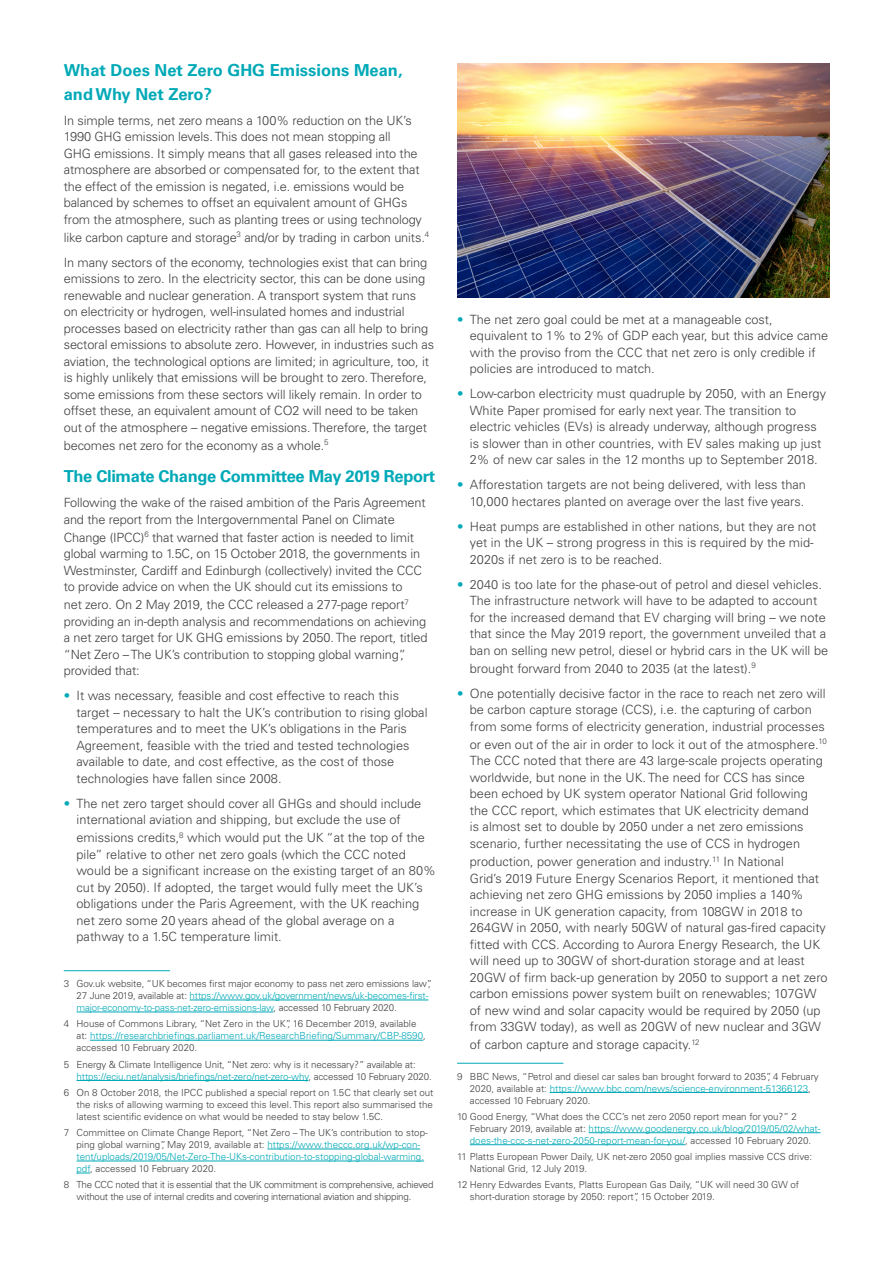
<style>
.page{position:relative;width:893px;height:1263px;background:#fff}
.page>*{position:absolute;margin:0;border:0;box-sizing:border-box;transform-origin:0 0}
.t1{font:700 16.5px/24px "Univers LTCYR 65";color:#00a9b7}
.t2{font:700 16.5px "Univers LTCYR 65";letter-spacing:-.02em;color:#00a9b7}
.t3{font:300 12.75px/16.5px "Univers LTCYR 45";color:#414042}
.t4{font:300 9.75px/12px "Univers LTCYR 45";color:#414042}
.t5{font:300 9.75px/12px "Univers LTCYR 45";letter-spacing:-.025em;color:#414042}
.s1{color:#00a9b7}
</style>
<div class="page">
<hr style="left:64px;top:970px;width:106px;height:1px;background:#00a9b7">
<hr style="left:190px;top:1000px;width:238px;height:1px;background:#00a9b7">
<hr style="left:77px;top:1012px;width:196px;height:1px;background:#00a9b7">
<hr style="left:90px;top:1040px;width:333px;height:1px;background:#00a9b7">
<hr style="left:77px;top:1080px;width:231px;height:1px;background:#00a9b7">
<hr style="left:267px;top:1149px;width:153px;height:1px;background:#00a9b7">
<hr style="left:77px;top:1161px;width:347px;height:1px;background:#00a9b7">
<svg style="left:77px;top:1173px;width:13px;height:1px"></svg>
<hr style="left:457px;top:1063px;width:106px;height:1px;background:#00a9b7">
<hr style="left:550px;top:1092px;width:258px;height:1px;background:#00a9b7">
<hr style="left:589px;top:1132px;width:232px;height:1px;background:#00a9b7">
<hr style="left:470px;top:1144px;width:215px;height:1px;background:#00a9b7">
<img style="left:457px;top:64px;width:372px;height:234px">
<p class="t1" style="left:64px;top:57px;width:340px">What Does Net Zero GHG Emissions Mean, and Why Net Zero?</p>
<p class="t3" style="left:64px;top:112px;width:360px">In simple terms, net zero means a 100% reduction on the UK’s 1990 GHG emission levels. This does not mean stopping all<br>GHG emissions. It simply means that all gases released into the atmosphere are absorbed or compensated for, to the extent that the effect of the emission is negated, i.e. emissions would be balanced by schemes to offset an equivalent amount of GHGs from the atmosphere, such as planting trees or using technology</p>
<p class="t3" style="left:64px;top:224px;width:367px;line-height:25px">like carbon capture and storage<sup>3</sup> and/or by trading in carbon units.<sup>4<br></sup>In many sectors of the economy, technologies exist that can bring</p>
<p class="t3" style="left:64px;top:270px;width:372px">emissions to zero. In the electricity sector, this can be done using renewable and nuclear generation. A transport system that runs<br>on electricity or hydrogen, well-insulated homes and industrial processes based on electricity rather than gas can all help to bring sectoral emissions to absolute zero. However, in industries such as aviation, the technological options are limited; in agriculture, too, it is highly unlikely that emissions will be brought to zero. Therefore, some emissions from these sectors will likely remain. In order to offset these, an equivalent amount of CO2 will need to be taken out of the atmosphere – negative emissions. Therefore, the target</p>
<p class="t3" style="left:64px;top:437px;width:266px">becomes net zero for the economy as a whole.<sup>5</sup></p>
<p class="t2" style="left:64px;top:465px;width:373px">The Climate Change Committee May 2019 Report</p>
<p class="t3" style="left:64px;top:494px;width:363px">Following the wake of the raised ambition of the Paris Agreement and the report from the Intergovernmental Panel on Climate</p>
<p class="t3" style="left:64px;top:529px;width:360px">Change (IPCC)<sup>6</sup> that warned that faster action is needed to limit global warming to 1.5C, on 15 October 2018, the governments in Westminster, Cardiff and Edinburgh (collectively) invited the CCC to provide advice on when the UK should cut its emissions to</p>
<p class="t3" style="left:64px;top:596px;width:365px">net zero. On 2 May 2019, the CCC released a 277-page report<sup>7 </sup>providing an in-depth analysis and recommendations on achieving a net zero target for UK GHG emissions by 2050. The report, titled “Net Zero – The UK’s contribution to stopping global warning”, provided that:</p>
<p class="t3" style="left:77px;top:687px;width:352px;text-indent:-13px"><span class="s1">•</span> It was necessary, feasible and cost effective to reach this target – necessary to halt the UK’s contribution to rising global temperatures and to meet the UK’s obligations in the Paris Agreement, feasible with the tried and tested technologies available to date, and cost effective, as the cost of those technologies have fallen since 2008.</p>
<p class="t3" style="left:77px;top:795px;width:346px;text-indent:-13px"><span class="s1">•</span> The net zero target should cover all GHGs and should include international aviation and shipping, but exclude the use of</p>
<p class="t3" style="left:77px;top:829px;width:361px">emissions credits,<sup>8</sup> which would put the UK “at the top of the pile” relative to other net zero goals (which the CCC noted would be a significant increase on the existing target of an 80% cut by 2050). If adopted, the target would fully meet the UK’s obligations under the Paris Agreement, with the UK reaching net zero some 20 years ahead of the global average on a pathway to a 1.5C temperature limit.</p>
<p class="t4" style="left:77px;top:977px;width:357px;text-indent:-13px">3 Gov.uk website, “UK becomes first major economy to pass net zero emissions law”,<br>27 June 2019, available at: <span class="s1">https://www.gov.uk/government/news/uk-becomes-first&shy;major-economy-to-pass-net-zero-emissions-law</span>, accessed 10 February 2020.</p>
<p class="t4" style="left:77px;top:1017px;width:351px;text-indent:-13px">4 House of Commons Library, “Net Zero in the UK”, 16 December 2019, available at: <span class="s1">https://researchbriefings.parliament.uk/ResearchBriefing/Summary/CBP-8590</span>, accessed 10 February 2020.</p>
<p class="t4" style="left:77px;top:1058px;width:357px;text-indent:-13px">5 Energy &amp; Climate Intelligence Unit, “Net zero: why is it necessary?” available at: <span class="s1">https://eciu.net/analysis/briefings/net-zero/net-zero-why</span>, accessed 10 February 2020.</p>
<p class="t4" style="left:77px;top:1086px;width:359px;text-align:justify;text-indent:-13px">6 On 8 October 2018, the IPCC published a special report on 1.5C that clearly set out the risks of allowing warming to exceed this level. This report also summarised the latest scientific evidence on what would be needed to stay below 1.5C.</p>
<p class="t4" style="left:77px;top:1126px;width:353px;text-indent:-13px">7 Committee on Climate Change Report, “Net Zero – The UK’s contribution to stop&shy;ping global warning”, May 2019, available at: <span class="s1">https://www.theccc.org.uk/wp-con&shy;tent/uploads/2019/05/Net-Zero-The-UKs-contribution-to-stopping-global-warming. pdf</span>, accessed 10 February 2020.</p>
<p class="t5" style="left:77px;top:1178px;width:359px;text-indent:-13px">8 The CCC noted that it is essential that the UK commitment is comprehensive, achieved without the use of internal credits and covering international aviation and shipping.</p>
<p class="t3" style="left:470px;top:311px;width:360px;text-indent:-13px"><span class="s1">•</span> The net zero goal could be met at a manageable cost, equivalent to 1% to 2% of GDP each year, but this advice came with the proviso from the CCC that net zero is only credible if policies are introduced to match.</p>
<p class="t3" style="left:470px;top:385px;width:358px;text-indent:-13px"><span class="s1">•</span> Low-carbon electricity must quadruple by 2050, with an Energy White Paper promised for early next year. The transition to electric vehicles (EVs) is already underway, although progress is slower than in other countries, with EV sales making up just 2% of new car sales in the 12 months up to September 2018.</p>
<p class="t3" style="left:457px;top:476px;width:350px;text-align:right"><span class="s1">•</span> Afforestation targets are not being delivered, with less than<br>10,000 hectares planted on average over the last five years.</p>
<p class="t3" style="left:470px;top:518px;width:348px;text-indent:-13px"><span class="s1">•</span> Heat pumps are established in other nations, but they are not yet in the UK – strong progress in this is required by the mid-<br>2020s if net zero is to be reached.</p>
<p class="t3" style="left:470px;top:576px;width:360px;text-indent:-13px"><span class="s1">•</span> 2040 is too late for the phase-out of petrol and diesel vehicles.<br>The infrastructure network will have to be adapted to account for the increased demand that EV charging will bring – we note that since the May 2019 report, the government unveiled that a ban on selling new petrol, diesel or hybrid cars in the UK will be</p>
<p class="t3" style="left:470px;top:660px;width:287px">brought forward from 2040 to 2035 (at the latest).<sup>9</sup></p>
<p class="t3" style="left:470px;top:685px;width:357px;text-indent:-13px"><span class="s1">•</span> One potentially decisive factor in the race to reach net zero will be carbon capture storage (CCS), i.e. the capturing of carbon from some forms of electricity generation, industrial processes</p>
<p class="t3" style="left:470px;top:736px;width:358px">or even out of the air in order to lock it out of the atmosphere.<sup>10<br></sup>The CCC noted that there are 43 large-scale projects operating worldwide, but none in the UK. The need for CCS has since been echoed by UK system operator National Grid following the CCC report, which estimates that UK electricity demand<br>is almost set to double by 2050 under a net zero emissions scenario, further necessitating the use of CCS in hydrogen</p>
<p class="t3" style="left:470px;top:853px;width:359px">production, power generation and industry.<sup>11</sup> In National<br>Grid’s 2019 Future Energy Scenarios Report, it mentioned that achieving net zero GHG emissions by 2050 implies a 140% increase in UK generation capacity, from 108GW in 2018 to 264GW in 2050, with nearly 50GW of natural gas-fired capacity fitted with CCS. According to Aurora Energy Research, the UK will need up to 30GW of short-duration storage and at least 20GW of firm back-up generation by 2050 to support a net zero carbon emissions power system built on renewables; 107GW of new wind and solar capacity would be required by 2050 (up from 33GW today), as well as 20GW of new nuclear and 3GW</p>
<p class="t3" style="left:470px;top:1036px;width:231px">of carbon capture and storage capacity.<sup>12</sup></p>
<p class="t4" style="left:470px;top:1070px;width:350px;text-indent:-13px">9 BBC News, “Petrol and diesel car sales ban brought forward to 2035”, 4 February<br>2020, available at: <span class="s1">https://www.bbc.com/news/science-environment-51366123</span>, accessed 10 February 2020.</p>
<p class="t4" style="left:470px;top:1110px;width:352px;text-indent:-13px">10 Good Energy, “What does the CCC’s net zero 2050 report mean for you?” 2<br>February 2019, available at: <span class="s1">https://www.goodenergy.co.uk/blog/2019/05/02/what&shy;does-the-ccc-s-net-zero-2050-report-mean-for-you/</span>, accessed 10 February 2020.</p>
<p class="t4" style="left:470px;top:1150px;width:344px;text-indent:-13px">11 Platts European Power Daily, UK net-zero 2050 goal implies massive CCS drive:<br>National Grid, 12 July 2019.</p>
<p class="t4" style="left:470px;top:1178px;width:331px;text-indent:-13px">12 Henry Edwardes Evants, Platts European Gas Daily, “UK will need 30 GW of short-duration storage by 2050: report”, 15 October 2019.</p>
</div>
